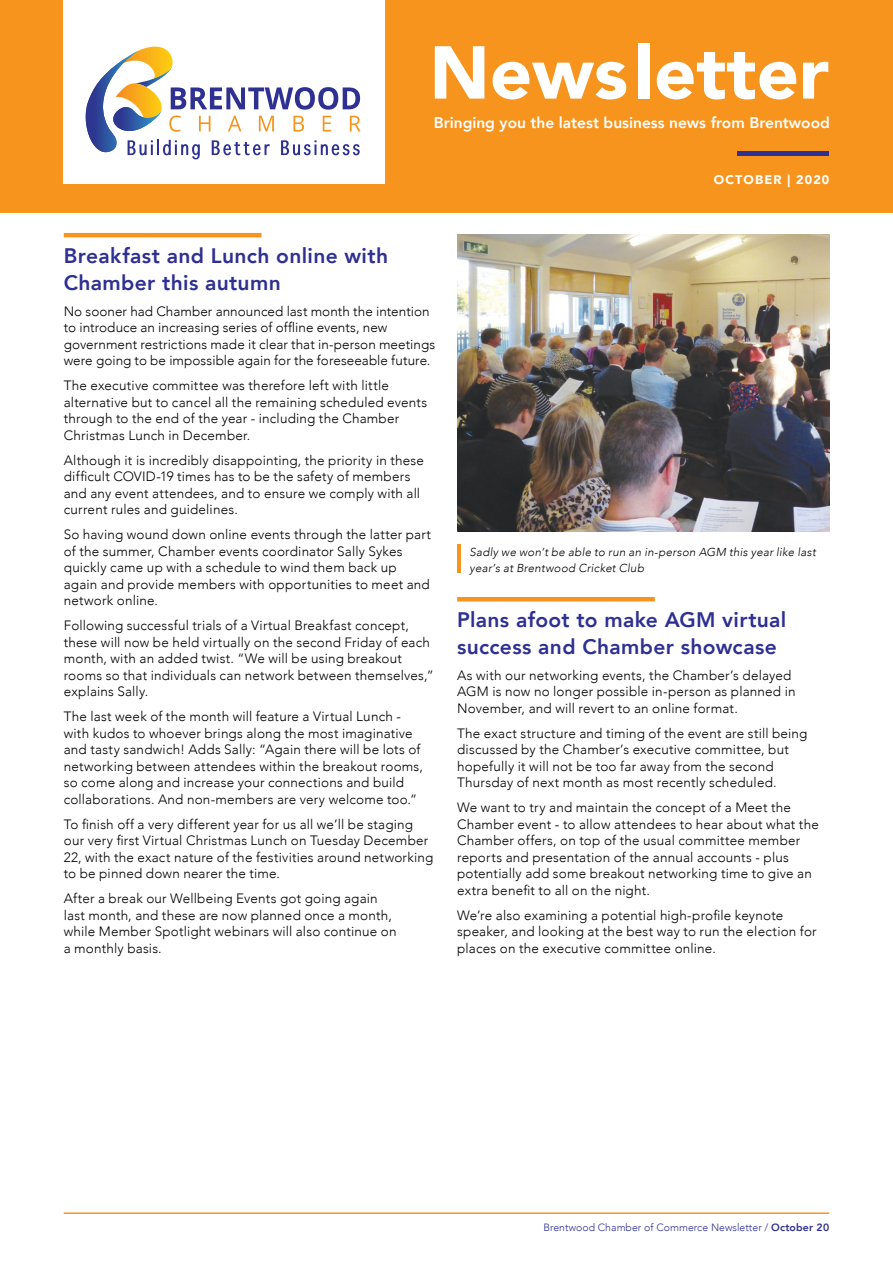
<style>
.page{position:relative;width:893px;height:1263px;background:#fff}
.page>*{position:absolute;margin:0;border:0;box-sizing:border-box;transform-origin:0 0}
.t1{font:900 73.95px "Avenir";color:#fff}
.t2{font:800 21px/27px "Avenir";letter-spacing:.015em;color:#2e3092}
.t3{font:800 15.45px "Avenir";color:#fff}
.t4{font:300 13.5px/16.5px "Avenir";letter-spacing:.015em;color:#000}
.t5{font:900 12.6px "Avenir";letter-spacing:.09em;color:#fff}
.t6{font:italic 300 11.55px/16.5px "Avenir";letter-spacing:.02em;color:#000}
.t7{font:300 10.5px "Avenir";letter-spacing:.005em;color:#2e3092}
.s1{font-weight:800}
</style>
<div class="page">
<hr style="left:64px;top:1212px;width:765px;height:2px;background:#f7941e">
<div style="left:0;top:0;width:893px;height:212px;background:#f7941e"></div>
<div style="left:64px;top:0;width:321px;height:184px;background:#fff"></div>
<hr style="left:64px;top:233px;width:197px;height:4px;background:#f7941e">
<hr style="left:457px;top:544px;width:3px;height:28px;background:#f7941e">
<img style="left:457px;top:234px;width:372px;height:297px">
<svg style="left:86px;top:47px;width:275px;height:112px"></svg>
<hr style="left:737px;top:151px;width:92px;height:4px;background:#2e3092">
<hr style="left:457px;top:597px;width:198px;height:4px;background:#f7941e">
<h1 class="t1" style="left:429px;top:9px;width:401px">Newsletter</h1>
<p class="t3" style="left:434px;top:110px;width:398px">Bringing you the latest business news from Brentwood</p>
<p class="t5" style="left:714px;top:168px;width:117px">OCTOBER | 2020</p>
<h2 class="t2" style="left:64px;top:242px;width:326px">Breakfast and Lunch online with<br>Chamber this autumn</h2>
<p class="t4" style="left:64px;top:303px;width:373px">No sooner had Chamber announced last month the intention to introduce an increasing series of offline events, new government restrictions made it clear that in-person meetings were going to be impossible again for the foreseeable future.</p>
<p class="t4" style="left:64px;top:377px;width:365px">The executive committee was therefore left with little alternative but to cancel all the remaining scheduled events through to the end of the year - including the Chamber Christmas Lunch in December.</p>
<p class="t4" style="left:64px;top:452px;width:362px">Although it is incredibly disappointing, the priority in these difficult COVID-19 times has to be the safety of members and any event attendees, and to ensure we comply with all current rules and guidelines.</p>
<p class="t4" style="left:64px;top:526px;width:369px">So having wound down online events through the latter part of the summer, Chamber events coordinator Sally Sykes quickly came up with a schedule to wind them back up again and provide members with opportunities to meet and network online.</p>
<p class="t4" style="left:64px;top:617px;width:372px">Following successful trials of a Virtual Breakfast concept, these will now be held virtually on the second Friday of each month, with an added twist. “We will be using breakout rooms so that individuals can network between themselves,” explains Sally.</p>
<p class="t4" style="left:64px;top:708px;width:361px">The last week of the month will feature a Virtual Lunch - with kudos to whoever brings along the most imaginative and tasty sandwich! Adds Sally: “Again there will be lots of networking between attendees within the breakout rooms, so come along and increase your connections and build collaborations. And non-members are very welcome too.”</p>
<p class="t4" style="left:64px;top:816px;width:371px">To finish off a very different year for us all we’ll be staging our very first Virtual Christmas Lunch on Tuesday December 22, with the exact nature of the festivities around networking to be pinned down nearer the time.</p>
<p class="t4" style="left:64px;top:890px;width:334px">After a break our Wellbeing Events got going again last month, and these are now planned once a month, while Member Spotlight webinars will also continue on a monthly basis.</p>
<p class="t6" style="left:470px;top:543px;width:348px">Sadly we won’t be able to run an in-person AGM this year like last year’s at Brentwood Cricket Club</p>
<h2 class="t2" style="left:457px;top:606px;width:331px">Plans afoot to make AGM virtual success and Chamber showcase</h2>
<p class="t4" style="left:457px;top:667px;width:340px">As with our networking events, the Chamber’s delayed<br>AGM is now no longer possible in-person as planned in<br>November, and will revert to an online format.</p>
<p class="t4" style="left:457px;top:725px;width:352px">The exact structure and timing of the event are still being discussed by the Chamber’s executive committee, but hopefully it will not be too far away from the second Thursday of next month as most recently scheduled.</p>
<p class="t4" style="left:457px;top:799px;width:363px">We want to try and maintain the concept of a Meet the Chamber event - to allow attendees to hear about what the Chamber offers, on top of the usual committee member reports and presentation of the annual accounts - plus potentially add some breakout networking time to give an extra benefit to all on the night.</p>
<p class="t4" style="left:457px;top:907px;width:361px">We’re also examining a potential high-profile keynote speaker, and looking at the best way to run the election for places on the executive committee online.</p>
<p class="t7" style="left:543px;top:1221px;width:287px">Brentwood Chamber of Commerce Newsletter / <span class="s1">October 20</span></p>
</div>
